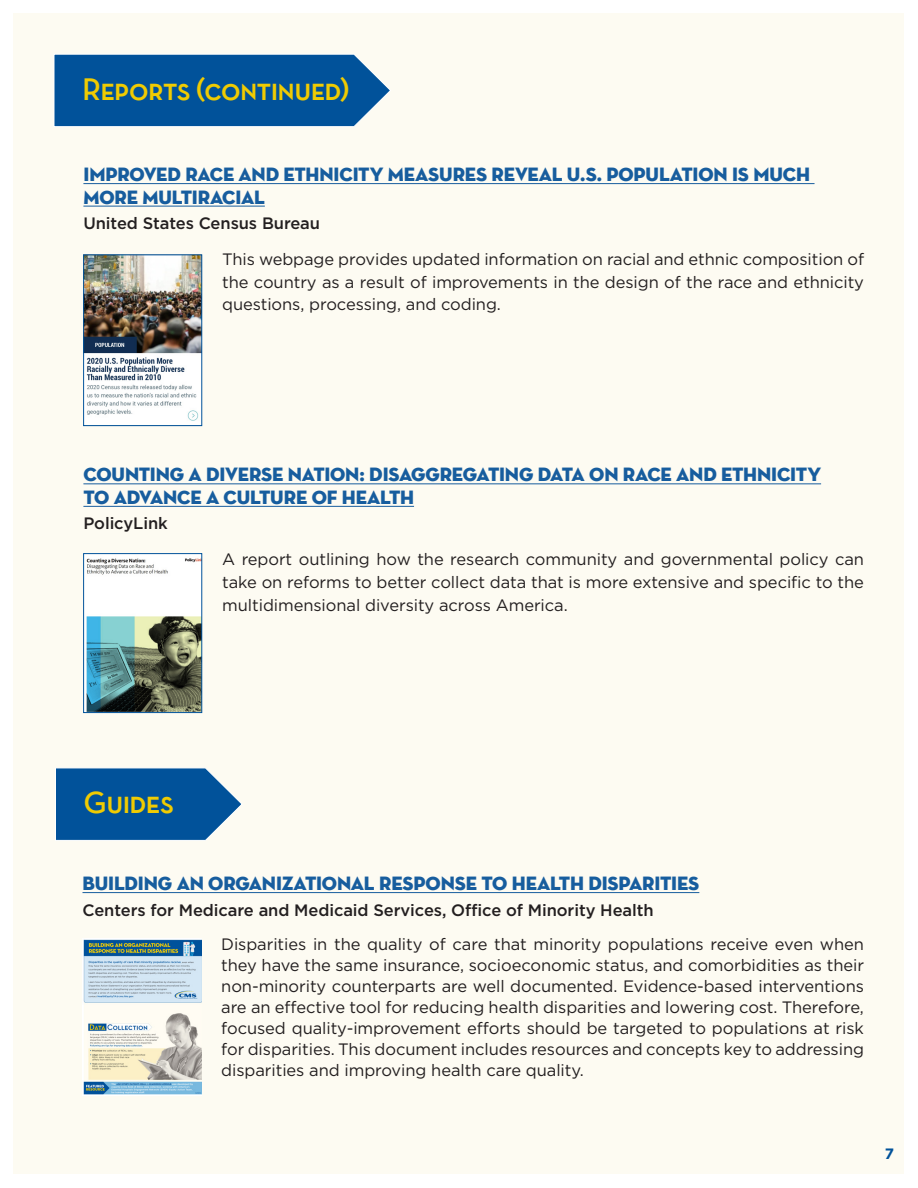
<style>
.page{position:relative;width:918px;height:1188px;background:#fff}
.page>*{position:absolute;margin:0;border:0;box-sizing:border-box;transform-origin:0 0}
.t1{font:31.5px "Neutra Text Demi SC";letter-spacing:-.025em;color:#f0cb02}
.t2{font:19.5px/22.5px "Neutra Disp Titling";letter-spacing:-.01em;color:#175d9e}
.t3{font:16.5px/21px "Gotham";letter-spacing:-.005em;color:#231f20;text-align:justify}
.t4{font:500 16.5px "Gotham";letter-spacing:-.005em;color:#231f20}
.t5{font:700 15px "Gotham";color:#01529a}
</style>
<div class="page">
<div style="left:14px;top:14px;width:890px;height:1160px;background:#fdfbf2"></div>
<svg style="left:54px;top:54px;width:337px;height:73px;background:#1560a1"></svg>
<hr style="left:83px;top:183px;width:732px;height:1px;background:#175d9e">
<hr style="left:83px;top:206px;width:182px;height:1px;background:#175d9e">
<hr style="left:83px;top:484px;width:738px;height:1px;background:#175d9e">
<hr style="left:83px;top:506px;width:331px;height:1px;background:#175d9e">
<img style="left:85px;top:257px;width:115px;height:167px">
<div style="left:83px;top:255px;width:119px;height:171px;border:1px solid #01529a"></div>
<img style="left:85px;top:555px;width:115px;height:156px">
<div style="left:83px;top:553px;width:119px;height:160px;border:1px solid #01529a"></div>
<svg style="left:55px;top:768px;width:187px;height:73px;background:#2067a5"></svg>
<hr style="left:82px;top:892px;width:617px;height:1px;background:#175d9e">
<img style="left:82px;top:938px;width:119px;height:157px">
<h1 class="t1" style="left:82px;top:70px;width:269px">Reports (continued)</h1>
<h3 class="t2" style="left:83px;top:163px;width:728px">IMPROVED RACE AND ETHNICITY MEASURES REVEAL U.S. POPULATION IS MUCH<br>MORE MULTIRACIAL</h3>
<p class="t4" style="left:83px;top:213px;width:238px">United States Census Bureau</p>
<p class="t3" style="left:222px;top:248px;width:643px;line-height:22.5px">This webpage provides updated information on racial and ethnic composition of the country as a result of improvements in the design of the race and ethnicity questions, processing, and coding.</p>
<h3 class="t2" style="left:83px;top:463px;width:739px">COUNTING A DIVERSE NATION: DISAGGREGATING DATA ON RACE AND ETHNICITY<br>TO ADVANCE A CULTURE OF HEALTH</h3>
<p class="t4" style="left:83px;top:513px;width:86px">PolicyLink</p>
<p class="t3" style="left:222px;top:548px;width:643px;line-height:22.5px">A report outlining how the research community and governmental policy can take on reforms to better collect data that is more extensive and specific to the multidimensional diversity across America.</p>
<h2 class="t1" style="left:84px;top:783px;width:92px">Guides</h2>
<h3 class="t2" style="left:82px;top:872px;width:618px">BUILDING AN ORGANIZATIONAL RESPONSE TO HEALTH DISPARITIES</h3>
<p class="t4" style="left:83px;top:899px;width:573px">Centers for Medicare and Medicaid Services, Office of Minority Health</p>
<p class="t3" style="left:221px;top:934px;width:644px">Disparities in the quality of care that minority populations receive even when they have the same insurance, socioeconomic status, and comorbidities as their non-minority counterparts are well documented. Evidence-based interventions are an effective tool for reducing health disparities and lowering cost. Therefore, focused quality-improvement efforts should be targeted to populations at risk for disparities. This document includes resources and concepts key to addressing disparities and improving health care quality.</p>
<p class="t5" style="left:885px;top:1143px;width:11px">7</p>
</div>
